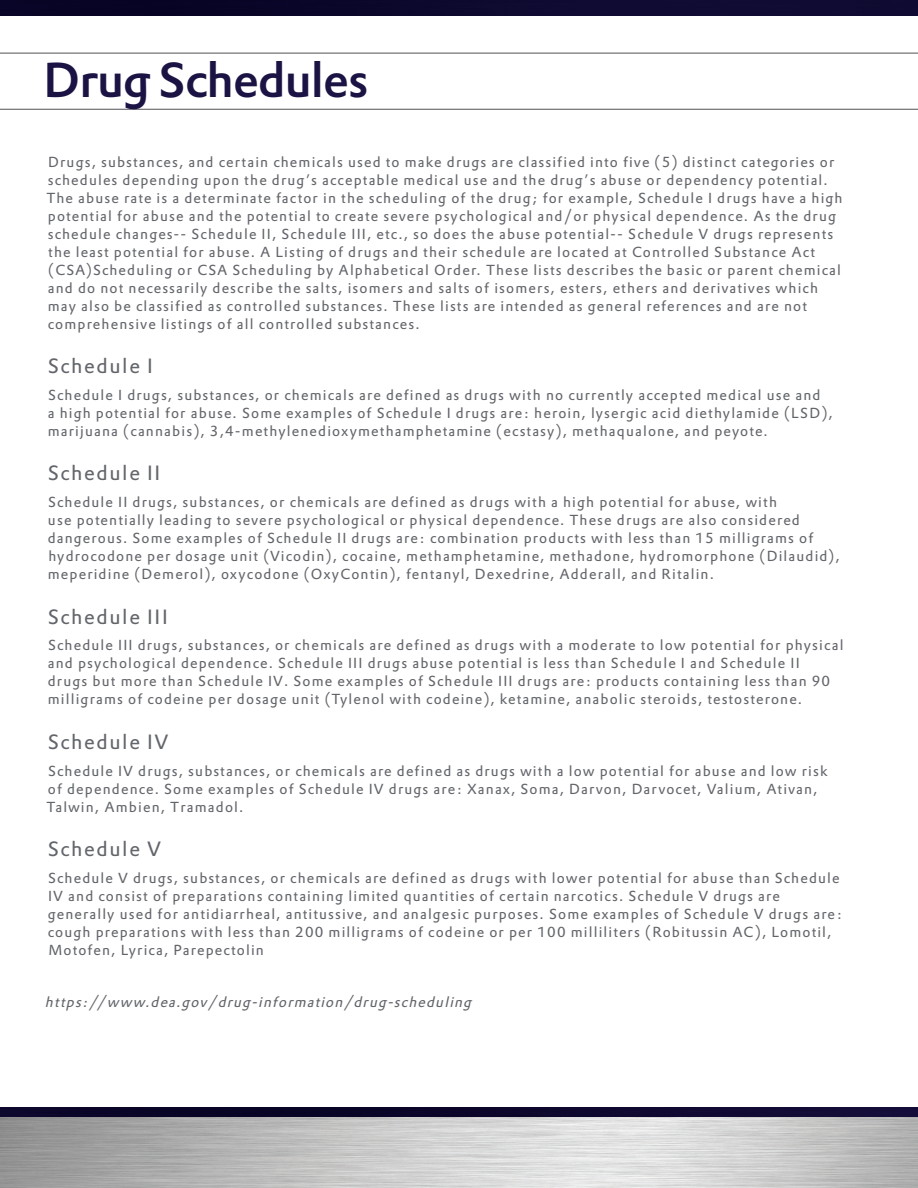
<style>
.page{position:relative;width:918px;height:1188px;background:#fff}
.page>*{position:absolute;margin:0;border:0;box-sizing:border-box;transform-origin:0 0}
.t1{font:48px "DTL Prokyon T Medium";letter-spacing:-.02em;color:#1b1344}
.Blue_Bar_Subhead{font:20.25px "DTL Prokyon T";letter-spacing:.08em;color:#62656a}
.t2{font:14.25px/18px "DTL Prokyon T";letter-spacing:.08em;color:#62656a}
.Introduction_body_copy{font:italic 14.25px "DTL Prokyon T";color:#62656a}
</style>
<div class="page">
<hr style="left:0;top:109px;width:918px;height:1px;background:#62656a">
<hr style="left:0;top:53px;width:918px;height:1px;background:#62656a">
<img style="left:0;top:0;width:918px;height:16px">
<img style="left:0;top:1107px;width:918px;height:11px">
<p class="t1" style="left:43px;top:48px;width:327px">Drug Schedules</p>
<p class="t2" style="left:47px;top:152px;width:798px">Drugs, substances, and certain chemicals used to make drugs are classified into five (5) distinct categories or schedules depending upon the drug’s acceptable medical use and the drug’s abuse or dependency potential.<br>The abuse rate is a determinate factor in the scheduling of the drug; for example, Schedule I drugs have a high potential for abuse and the potential to create severe psychological and/or physical dependence. As the drug schedule changes-- Schedule II, Schedule III, etc., so does the abuse potential-- Schedule V drugs represents the least potential for abuse. A Listing of drugs and their schedule are located at Controlled Substance Act (CSA)Scheduling or CSA Scheduling by Alphabetical Order. These lists describes the basic or parent chemical and do not necessarily describe the salts, isomers and salts of isomers, esters, ethers and derivatives which may also be classified as controlled substances. These lists are intended as general references and are not comprehensive listings of all controlled substances.</p>
<p class="Blue_Bar_Subhead" style="left:48px;top:353px;width:107px">Schedule I</p>
<p class="t2" style="left:48px;top:386px;width:787px">Schedule I drugs, substances, or chemicals are defined as drugs with no currently accepted medical use and<br>a high potential for abuse. Some examples of Schedule I drugs are: heroin, lysergic acid diethylamide (LSD), marijuana (cannabis), 3,4-methylenedioxymethamphetamine (ecstasy), methaqualone, and peyote.</p>
<p class="Blue_Bar_Subhead" style="left:48px;top:460px;width:114px">Schedule II</p>
<p class="t2" style="left:48px;top:493px;width:793px">Schedule II drugs, substances, or chemicals are defined as drugs with a high potential for abuse, with<br>use potentially leading to severe psychological or physical dependence. These drugs are also considered dangerous. Some examples of Schedule II drugs are: combination products with less than 15 milligrams of hydrocodone per dosage unit (Vicodin), cocaine, methamphetamine, methadone, hydromorphone (Dilaudid), meperidine (Demerol), oxycodone (OxyContin), fentanyl, Dexedrine, Adderall, and Ritalin.</p>
<p class="Blue_Bar_Subhead" style="left:48px;top:603px;width:122px">Schedule III</p>
<p class="t2" style="left:48px;top:636px;width:797px">Schedule III drugs, substances, or chemicals are defined as drugs with a moderate to low potential for physical and psychological dependence. Schedule III drugs abuse potential is less than Schedule I and Schedule II<br>drugs but more than Schedule IV. Some examples of Schedule III drugs are: products containing less than 90 milligrams of codeine per dosage unit (Tylenol with codeine), ketamine, anabolic steroids, testosterone.</p>
<p class="Blue_Bar_Subhead" style="left:48px;top:728px;width:122px">Schedule IV</p>
<p class="t2" style="left:47px;top:761px;width:783px">Schedule IV drugs, substances, or chemicals are defined as drugs with a low potential for abuse and low risk of dependence. Some examples of Schedule IV drugs are: Xanax, Soma, Darvon, Darvocet, Valium, Ativan,<br>Talwin, Ambien, Tramadol.</p>
<p class="Blue_Bar_Subhead" style="left:48px;top:836px;width:115px">Schedule V</p>
<p class="t2" style="left:48px;top:869px;width:796px">Schedule V drugs, substances, or chemicals are defined as drugs with lower potential for abuse than Schedule IV and consist of preparations containing limited quantities of certain narcotics. Schedule V drugs are generally used for antidiarrheal, antitussive, and analgesic purposes. Some examples of Schedule V drugs are: cough preparations with less than 200 milligrams of codeine or per 100 milliliters (Robitussin AC), Lomotil, Motofen, Lyrica, Parepectolin</p>
<p class="Introduction_body_copy" style="left:45px;top:993px;width:432px">https://www.dea.gov/drug-information/drug-scheduling</p>
</div>
